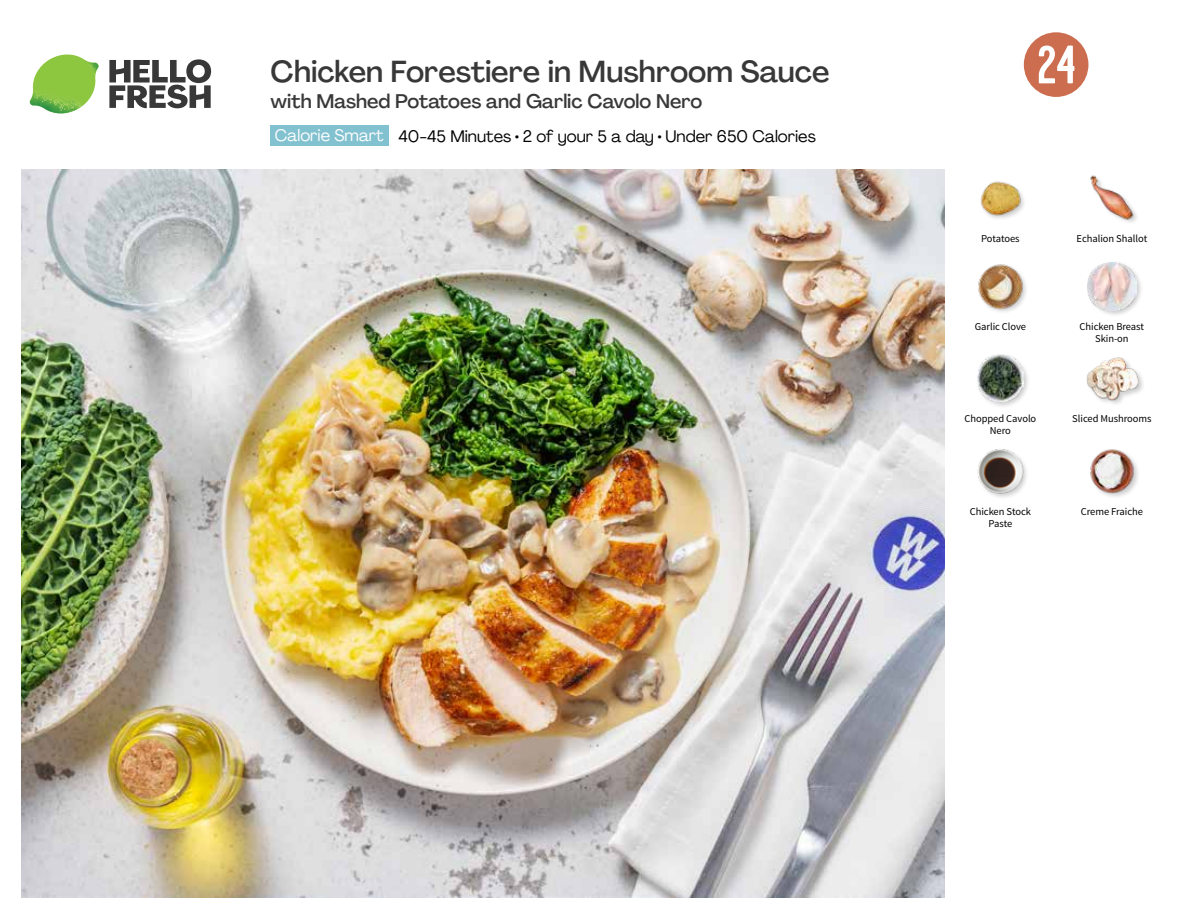
<style>
.page{position:relative;width:1188px;height:918px;background:#fff}
.page>*{position:absolute;margin:0;border:0;box-sizing:border-box;transform-origin:0 0}
.t1{font:54px "Kapra";color:#fff}
.t2{font:500 30px "Agrandir";color:#383839}
.t3{font:500 19.5px "Agrandir";color:#383839}
.t4{font:16.5px "Agrandir";color:#000}
.t5{font:10.5px/12px "Source Sans Pro";letter-spacing:-.005em;color:#000;text-align:center}
.s1{color:#fff}
</style>
<div class="page">
<svg style="left:109px;top:59px;width:102px;height:49px"></svg>
<img style="left:30px;top:55px;width:69px;height:59px">
<img style="left:21px;top:170px;width:924px;height:728px">
<div style="left:271px;top:126px;width:118px;height:20px;background:#82c1cf"></div>
<div style="left:976px;top:353px;width:55px;height:56px;background:#000;opacity:.2"></div>
<img style="left:977px;top:355px;width:47px;height:46px">
<img style="left:977px;top:449px;width:50px;height:49px">
<img style="left:1090px;top:449px;width:48px;height:48px">
<div style="left:1086px;top:356px;width:60px;height:50px;background:#000;opacity:.2"></div>
<img style="left:1086px;top:356px;width:55px;height:50px">
<img style="left:980px;top:181px;width:44px;height:38px">
<img style="left:978px;top:264px;width:48px;height:48px">
<div style="left:1086px;top:261px;width:58px;height:57px;background:#000;opacity:.2"></div>
<img style="left:1088px;top:262px;width:48px;height:48px">
<img style="left:1090px;top:175px;width:47px;height:47px">
<svg style="left:1023px;top:32px;width:66px;height:65px"></svg>
<h2 class="t2" style="left:271px;top:53px;width:561px">Chicken Forestiere in Mushroom Sauce</h2>
<h3 class="t3" style="left:271px;top:89px;width:433px">with Mashed Potatoes and Garlic Cavolo Nero</h3>
<h3 class="t4" style="left:275px;top:126px;width:543px"><span class="s1">Calorie Smart</span> 40-45 Minutes • 2 of your 5 a day • Under 650 Calories</h3>
<h1 class="t1" style="left:1037px;top:34px;width:40px">24</h1>
<p class="t5" style="left:981px;top:232px;width:40px">Potatoes</p>
<p class="t5" style="left:975px;top:321px;width:53px">Garlic Clove</p>
<p class="t5" style="left:1077px;top:232px;width:72px">Echalion Shallot</p>
<p class="t5" style="left:1080px;top:321px;width:66px">Chicken Breast<br>Skin-on</p>
<p class="t5" style="left:965px;top:413px;width:73px">Chopped Cavolo</p>
<p class="t5" style="left:1072px;top:413px;width:81px">Sliced Mushrooms</p>
<p class="t5" style="left:990px;top:425px;width:23px">Nero</p>
<p class="t5" style="left:970px;top:506px;width:63px">Chicken Stock</p>
<p class="t5" style="left:1081px;top:506px;width:64px">Creme Fraiche</p>
<p class="t5" style="left:989px;top:518px;width:25px">Paste</p>
</div>
